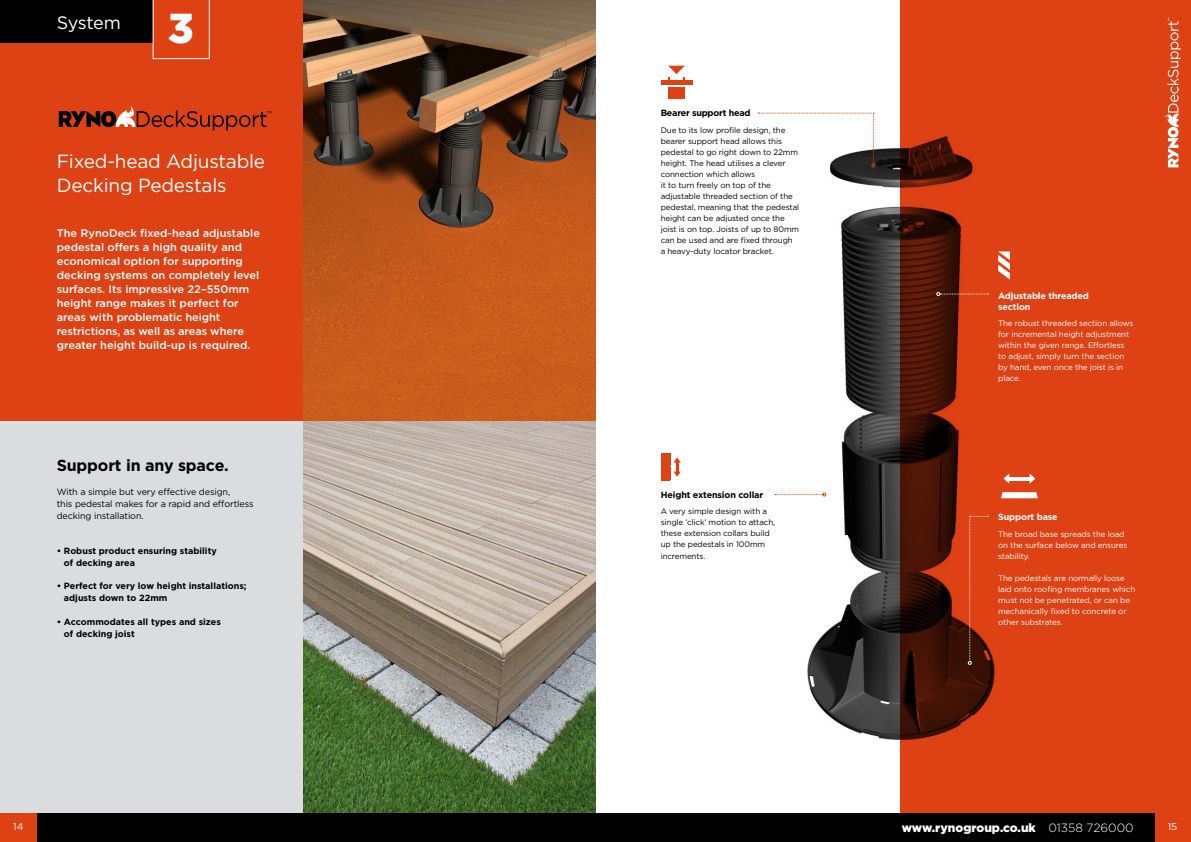
<style>
.page{position:relative;width:1191px;height:842px;background:#fff}
.page>*{position:absolute;margin:0;border:0;box-sizing:border-box;transform-origin:0 0}
.t1{font:900 41.9px "Gotham";color:#fff}
.t2{font:19px/24px "Gotham";letter-spacing:-.01em;color:#fff}
.t3{font:18px "Gotham";letter-spacing:-.025em;color:#fff}
.t4{font:700 16px "Gotham";letter-spacing:-.01em;color:#000}
.t5{font:900 12px "Gotham";color:#fff}
.t6{font:500 11px/14px "Gotham";color:#fff}
.t7{font:10px "Gotham";color:#fff}
.t8{font:700 9px/12px "Gotham";color:#000}
.t9{font:9px/12px "Gotham";letter-spacing:-.01em;color:#000}
.t10{font:700 9px/11px "Gotham";letter-spacing:-.015em;color:#fff}
.t11{font:700 9px "Gotham";letter-spacing:-.025em;color:#000}
.t12{font:8px/11px "Gotham";letter-spacing:-.015em;color:#000}
.t13{font:8px/11px "Gotham";letter-spacing:-.015em;color:#fff}
.s1{font-weight:300}
</style>
<div class="page">
<div style="left:0;top:44px;width:303px;height:377px;background:#de4114"></div>
<div style="left:0;top:0;width:153px;height:43px;background:#000"></div>
<div style="left:153px;top:0;width:150px;height:67px;background:#de4114"></div>
<div style="left:0;top:421px;width:397px;height:421px;background:#dbdcde"></div>
<div style="left:1154px;top:0;width:37px;height:842px;background:#de4114"></div>
<div style="left:900px;top:0;width:262px;height:842px;background:#de4114"></div>
<img style="left:303px;top:0;width:292px;height:814px">
<div style="left:34px;top:814px;width:1120px;height:28px;background:#000"></div>
<div style="left:0;top:814px;width:37px;height:28px;background:#de4114"></div>
<img style="left:774px;top:112px;width:252px;height:628px">
<svg style="left:1001px;top:492px;width:36px;height:6px"></svg>
<hr style="left:1013px;top:477px;width:17px;height:3px;background:#fff">
<svg style="left:1029px;top:473px;width:6px;height:11px"></svg>
<hr style="left:1008px;top:477px;width:17px;height:3px;background:#fff">
<svg style="left:1003px;top:473px;width:6px;height:11px"></svg>
<svg style="left:998px;top:251px;width:12px;height:29px"></svg>
<svg style="left:758px;top:113px;width:117px;height:54px"></svg>
<svg style="left:936px;top:292px;width:52px;height:4px"></svg>
<svg style="left:775px;top:493px;width:51px;height:3px"></svg>
<svg style="left:968px;top:516px;width:20px;height:149px"></svg>
<svg style="left:153px;top:0;width:57px;height:59px"></svg>
<div style="left:661px;top:453px;width:9px;height:12px;background:#de4114"></div>
<svg style="left:661px;top:457px;width:20px;height:24px"></svg>
<div style="left:661px;top:80px;width:31px;height:5px;background:#de4114"></div>
<div style="left:668px;top:87px;width:17px;height:12px;background:#de4114"></div>
<svg style="left:668px;top:66px;width:17px;height:14px"></svg>
<svg style="left:1164px;top:18px;width:16px;height:149px"></svg>
<svg style="left:59px;top:106px;width:212px;height:25px"></svg>
<h3 class="t3" style="left:57px;top:11px;width:66px">System</h3>
<h1 class="t1" style="left:168px;top:-1px;width:28px">3</h1>
<h2 class="t2" style="left:57px;top:149px;width:210px">Fixed-head Adjustable<br>Decking Pedestals</h2>
<p class="t6" style="left:57px;top:226px;width:205px">The RynoDeck fixed-head adjustable pedestal offers a high quality and economical option for supporting decking systems on completely level surfaces. Its impressive 22–550mm height range makes it perfect for areas with problematic height restrictions, as well as areas where greater height build-up is required.</p>
<h3 class="t4" style="left:57px;top:455px;width:173px">Support in any space.</h3>
<p class="t9" style="left:57px;top:485px;width:198px">With a simple but very effective design,<br>this pedestal makes for a rapid and effortless decking installation.</p>
<p class="t8" style="left:64px;top:545px;width:154px;text-indent:-7px">• Robust product ensuring stability of decking area</p>
<p class="t8" style="left:64px;top:580px;width:184px;text-indent:-7px">• Perfect for very low height installations; adjusts down to 22mm</p>
<p class="t8" style="left:64px;top:615px;width:158px;text-indent:-7px">• Accommodates all types and sizes of decking joist</p>
<p class="t11" style="left:660px;top:107px;width:91px">Bearer support head</p>
<p class="t12" style="left:660px;top:124px;width:140px">Due to its low profile design, the bearer support head allows this pedestal to go right down to 22mm height. The head utilises a clever connection which allows<br>it to turn freely on top of the adjustable threaded section of the pedestal, meaning that the pedestal height can be adjusted once the joist is on top. Joists of up to 80mm can be used and are fixed through a heavy-duty locator bracket.</p>
<p class="t10" style="left:998px;top:290px;width:92px">Adjustable threaded section</p>
<p class="t13" style="left:998px;top:318px;width:137px">The robust threaded section allows for incremental height adjustment within the given range. Effortless to adjust, simply turn the section by hand, even once the joist is in place.</p>
<p class="t8" style="left:660px;top:489px;width:104px">Height extension collar</p>
<p class="t12" style="left:660px;top:506px;width:116px">A very simple design with a single ‘click’ motion to attach, these extension collars build up the pedestals in 100mm increments.</p>
<p class="t10" style="left:998px;top:511px;width:61px">Support base</p>
<p class="t13" style="left:998px;top:528px;width:131px">The broad base spreads the load on the surface below and ensures stability.</p>
<p class="t13" style="left:998px;top:572px;width:139px">The pedestals are normally loose laid onto roofing membranes which must not be penetrated, or can be mechanically fixed to concrete or other substrates.</p>
<h3 class="t5" style="left:901px;top:819px;width:233px">www.rynogroup.co.uk <span class="s1">01358 726000</span></h3>
<p class="t7" style="left:13px;top:820px;width:12px">14</p>
<p class="t7" style="left:1167px;top:820px;width:11px">15</p>
</div>
